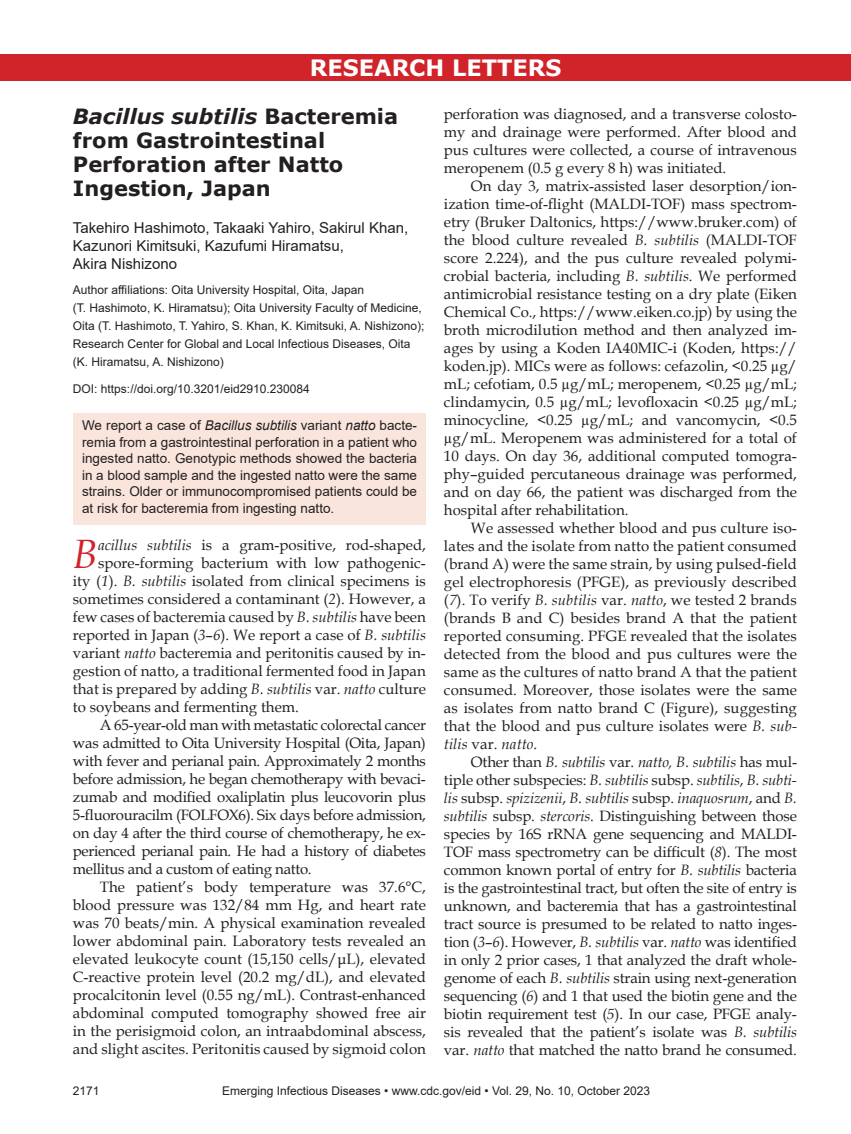
<style>
.page{position:relative;width:851px;height:1134px;background:#fff}
.page>*{position:absolute;margin:0;border:0;box-sizing:border-box;transform-origin:0 0}
.t1{font:italic 41.1px "Book Antiqua";color:#d1232a}
.t2{font:700 22.5px "Verdana";color:#fff}
.t3{font:700 21px/24px "Verdana";color:#231f20}
.t4{font:15px/18px "Book Antiqua";color:#231f20;text-align:justify}
.t5{font:15px "Book Antiqua";letter-spacing:-.02em;color:#231f20}
.t6{font:15px/18px "Arial";color:#231f20}
.t7{font:13.5px/16.5px "Arial";color:#231f20;text-align:justify}
.t8{font:12px/18px "Arial";color:#231f20}
.s1{font-style:italic}
</style>
<div class="page">
<div style="left:0;top:54px;width:850px;height:27px;background:#d1232a"></div>
<div style="left:74px;top:413px;width:352px;height:111px;background:#f9e5dc"></div>
<h2 class="t2" style="left:310px;top:51px;width:253px">RESEARCH LETTERS</h2>
<h3 class="t3" style="left:73px;top:104px;width:327px"><span class="s1">Bacillus subtilis</span> Bacteremia from Gastrointestinal<br>Perforation after Natto<br>Ingestion, Japan</h3>
<p class="t6" style="left:73px;top:219px;width:337px">Takehiro Hashimoto, Takaaki Yahiro, Sakirul Khan,<br>Kazunori Kimitsuki, Kazufumi Hiramatsu,<br>Akira Nishizono</p>
<p class="t8" style="left:73px;top:281px;width:353px">Author affiliations: Oita University Hospital, Oita, Japan<br>(T. Hashimoto, K. Hiramatsu); Oita University Faculty of Medicine, Oita (T. Hashimoto, T. Yahiro, S. Khan, K. Kimitsuki, A. Nishizono); Research Center for Global and Local Infectious Diseases, Oita (K. Hiramatsu, A. Nishizono)</p>
<p class="t8" style="left:73px;top:380px;width:238px">DOI: https://doi.org/10.3201/eid2910.230084</p>
<p class="t7" style="left:82px;top:417px;width:336px">We report a case of <span class="s1">Bacillus subtilis</span> variant <span class="s1">natto</span> bacte&shy;remia from a gastrointestinal perforation in a patient who ingested natto. Genotypic methods showed the bacteria in a blood sample and the ingested natto were the same strains. Older or immunocompromised patients could be at risk for bacteremia from ingesting natto.</p>
<h1 class="t1" style="left:73px;top:525px;width:27px">B</h1>
<p class="t4" style="left:98px;top:535px;width:329px"><span class="s1">acillus subtilis</span> is a gram-positive, rod-shaped,</p>
<p class="t4" style="left:98px;top:553px;width:329px">spore-forming bacterium with low pathogenic-</p>
<p class="t4" style="left:73px;top:571px;width:354px">ity (<span class="s1">1</span>). <span class="s1">B. subtilis</span> isolated from clinical specimens is</p>
<p class="t4" style="left:73px;top:589px;width:354px">sometimes considered a contaminant (<span class="s1">2</span>). However, a</p>
<p class="t4" style="left:73px;top:607px;width:354px">few cases of bacteremia caused by <span class="s1">B. subtilis</span> have been</p>
<p class="t4" style="left:73px;top:625px;width:354px">reported in Japan (<span class="s1">3</span>–<span class="s1">6</span>). We report a case of <span class="s1">B. subtilis</span></p>
<p class="t4" style="left:73px;top:643px;width:354px">variant <span class="s1">natto</span> bacteremia and peritonitis caused by in-</p>
<p class="t4" style="left:73px;top:661px;width:354px">gestion of natto, a traditional fermented food in Japan</p>
<p class="t4" style="left:73px;top:679px;width:354px">that is prepared by adding <span class="s1">B. subtilis</span> var. <span class="s1">natto</span> culture</p>
<p class="t4" style="left:73px;top:697px;width:227px">to soybeans and fermenting them.</p>
<p class="t5" style="left:100px;top:714px;width:327px">A 65-year-old man with metastatic colorectal cancer</p>
<p class="t5" style="left:73px;top:732px;width:354px">was admitted to Oita University Hospital (Oita, Japan)</p>
<p class="t5" style="left:73px;top:750px;width:354px">with fever and perianal pain. Approximately 2 months</p>
<p class="t5" style="left:73px;top:768px;width:354px">before admission, he began chemotherapy with bevaci-</p>
<p class="t5" style="left:73px;top:786px;width:354px">zumab and modified oxaliplatin plus leucovorin plus</p>
<p class="t5" style="left:73px;top:804px;width:354px">5-fluorouracilm (FOLFOX6). Six days before admission,</p>
<p class="t5" style="left:73px;top:822px;width:354px">on day 4 after the third course of chemotherapy, he ex-</p>
<p class="t5" style="left:73px;top:840px;width:354px">perienced perianal pain. He had a history of diabetes</p>
<p class="t5" style="left:73px;top:858px;width:240px">mellitus and a custom of eating natto.</p>
<p class="t4" style="left:100px;top:877px;width:327px">The patient’s body temperature was 37.6°C,</p>
<p class="t4" style="left:73px;top:895px;width:354px">blood pressure was 132/84 mm Hg, and heart rate</p>
<p class="t4" style="left:73px;top:913px;width:354px">was 70 beats/min. A physical examination revealed</p>
<p class="t4" style="left:73px;top:931px;width:354px">lower abdominal pain. Laboratory tests revealed an</p>
<p class="t4" style="left:73px;top:949px;width:354px">elevated leukocyte count (15,150 cells/μL), elevated</p>
<p class="t4" style="left:73px;top:967px;width:354px">C-reactive protein level (20.2 mg/dL), and elevated</p>
<p class="t4" style="left:73px;top:985px;width:354px">procalcitonin level (0.55 ng/mL). Contrast-enhanced</p>
<p class="t4" style="left:73px;top:1003px;width:354px">abdominal computed tomography showed free air</p>
<p class="t4" style="left:73px;top:1021px;width:354px">in the perisigmoid colon, an intraabdominal abscess,</p>
<p class="t4" style="left:73px;top:1039px;width:354px">and slight ascites. Peritonitis caused by sigmoid colon</p>
<p class="t4" style="left:444px;top:104px;width:354px">perforation was diagnosed, and a transverse colosto&shy;my and drainage were performed. After blood and pus cultures were collected, a course of intravenous meropenem (0.5 g every 8 h) was initiated.</p>
<p class="t4" style="left:444px;top:176px;width:354px;text-indent:27px">On day 3, matrix-assisted laser desorption/ion&shy;ization time-of-flight (MALDI-TOF) mass spectrom&shy;etry (Bruker Daltonics, https://www.bruker.com) of the blood culture revealed <span class="s1">B. subtilis</span> (MALDI-TOF score 2.224), and the pus culture revealed polymi&shy;crobial bacteria, including <span class="s1">B. subtilis</span>. We performed antimicrobial resistance testing on a dry plate (Eiken Chemical Co., https://www.eiken.co.jp) by using the broth microdilution method and then analyzed im&shy;ages by using a Koden IA40MIC-i (Koden, https:// koden.jp). MICs were as follows: cefazolin, &lt;0.25 µg/ mL; cefotiam, 0.5 µg/mL; meropenem, &lt;0.25 µg/mL; clindamycin, 0.5 µg/mL; levofloxacin &lt;0.25 µg/mL; minocycline, &lt;0.25 µg/mL; and vancomycin, &lt;0.5 µg/mL. Meropenem was administered for a total of 10 days. On day 36, additional computed tomogra&shy;phy–guided percutaneous drainage was performed, and on day 66, the patient was discharged from the hospital after rehabilitation.</p>
<p class="t4" style="left:444px;top:518px;width:354px;text-indent:27px">We assessed whether blood and pus culture iso&shy;lates and the isolate from natto the patient consumed (brand A) were the same strain, by using pulsed-field gel electrophoresis (PFGE), as previously described (<span class="s1">7</span>). To verify <span class="s1">B. subtilis</span> var. <span class="s1">natto</span>, we tested 2 brands (brands B and C) besides brand A that the patient reported consuming. PFGE revealed that the isolates detected from the blood and pus cultures were the same as the cultures of natto brand A that the patient consumed. Moreover, those isolates were the same as isolates from natto brand C (Figure), suggesting that the blood and pus culture isolates were <span class="s1">B. sub&shy;tilis</span> var. <span class="s1">natto</span>.</p>
<p class="t4" style="left:444px;top:752px;width:354px;text-indent:27px">Other than <span class="s1">B. subtilis</span> var. <span class="s1">natto, B. subtilis</span> has mul&shy;tiple other subspecies: <span class="s1">B. subtilis</span> subsp. <span class="s1">subtilis</span>, <span class="s1">B. subti&shy;lis</span> subsp. <span class="s1">spizizenii</span>, <span class="s1">B. subtilis</span> subsp. <span class="s1">inaquosrum</span>, and <span class="s1">B. subtilis</span> subsp. <span class="s1">stercoris</span>. Distinguishing between those species by 16S rRNA gene sequencing and MALDI-TOF mass spectrometry can be difficult (<span class="s1">8</span>). The most common known portal of entry for <span class="s1">B. subtilis</span> bacteria is the gastrointestinal tract, but often the site of entry is unknown, and bacteremia that has a gastrointestinal tract source is presumed to be related to natto inges&shy;tion (<span class="s1">3</span>–<span class="s1">6</span>). However, <span class="s1">B. subtilis</span> var. <span class="s1">natto</span> was identified in only 2 prior cases, 1 that analyzed the draft whole&shy;genome of each <span class="s1">B. subtilis</span> strain using next-generation sequencing (<span class="s1">6</span>) and 1 that used the biotin gene and the biotin requirement test (<span class="s1">5</span>). In our case, PFGE analy&shy;sis revealed that the patient’s isolate was <span class="s1">B. subtilis </span>var. <span class="s1">natto</span> that matched the natto brand he consumed.</p>
<p class="t8" style="left:73px;top:1082px;width:28px">2171</p>
<p class="t8" style="left:222px;top:1082px;width:429px">Emerging Infectious Diseases • www.cdc.gov/eid • Vol. 29, No. 10, October 2023</p>
</div>
